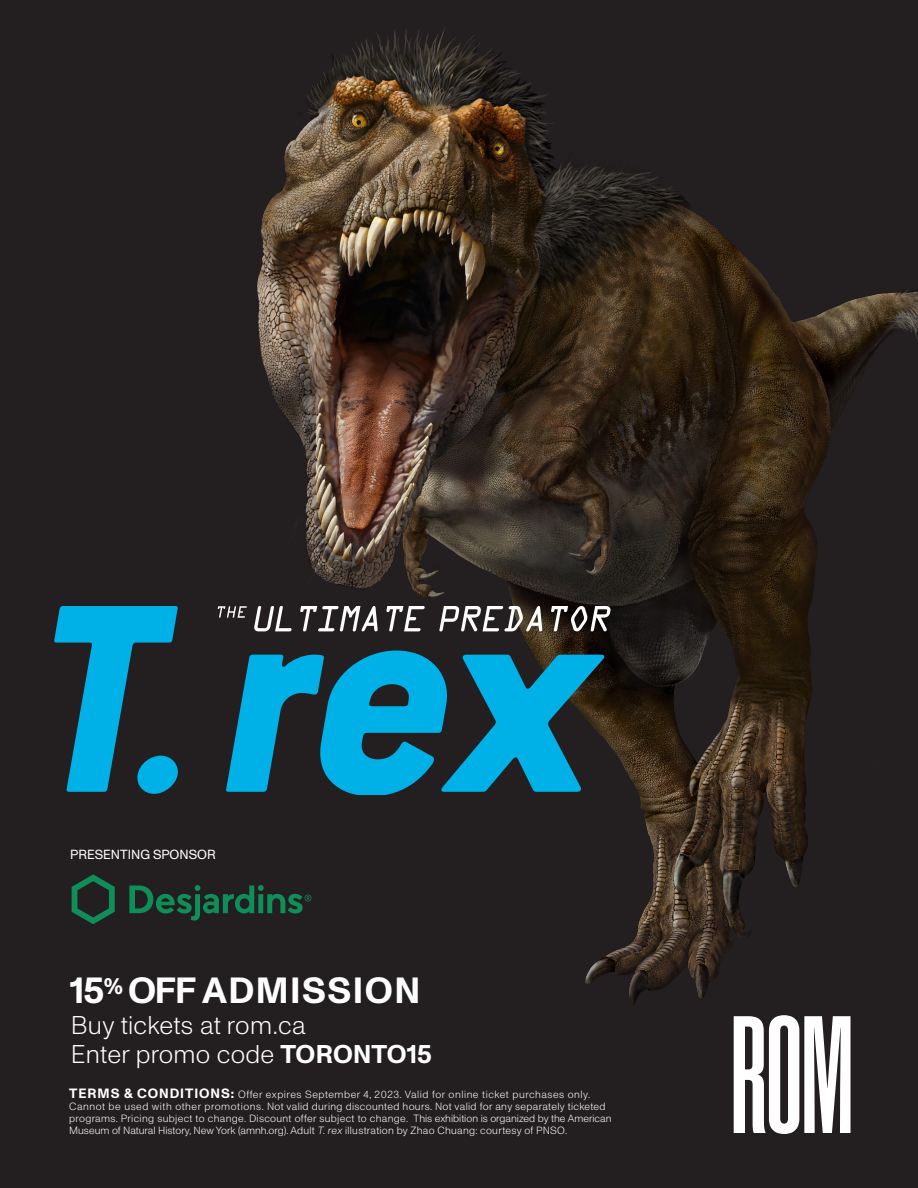
<style>
.page{position:relative;width:918px;height:1188px;background:#231f20}
.page>*{position:absolute;margin:0;border:0;box-sizing:border-box;transform-origin:0 0}
.t1{font:700 36.45px "ABC Monument Grotesk";letter-spacing:.04em;color:#fff}
.t2{font:300 25.65px/29px "ABC Monument Grotesk";letter-spacing:.01em;color:#fff}
.t3{font:13.2px "ABC Monument Grotesk";color:#fff}
.t4{font:300 10.5px/12px "ABC Monument Grotesk";letter-spacing:.03em;color:#fff}
.s1{font-weight:700}
.s2{font-weight:700;font-size:13.5px}
.s3{font-style:italic}
</style>
<div class="page">
<svg style="left:734px;top:1022px;width:117px;height:112px"></svg>
<img style="left:257px;top:28px;width:661px;height:994px">
<svg style="left:54px;top:606px;width:551px;height:189px"></svg>
<svg style="left:72px;top:874px;width:43px;height:50px"></svg>
<svg style="left:129px;top:885px;width:182px;height:36px"></svg>
<p class="t3" style="left:70px;top:846px;width:147px">PRESENTING SPONSOR</p>
<p class="t1" style="left:70px;top:969px;width:352px">15<sup>%</sup> OFF ADMISSION</p>
<p class="t2" style="left:71px;top:1011px;width:362px">Buy tickets at rom.ca<br>Enter promo code <span class="s1">TORONTO15</span></p>
<p class="t4" style="left:69px;top:1088px;width:544px"><span class="s2">TERMS &amp; CONDITIONS:</span> Offer expires September 4, 2023. Valid for online ticket purchases only.<br>Cannot be used with other promotions. Not valid during discounted hours. Not valid for any separately ticketed programs. Pricing subject to change. Discount offer subject to change. This exhibition is organized by the American Museum of Natural History, New York (amnh.org). Adult <span class="s3">T. rex</span> illustration by Zhao Chuang: courtesy of PNSO.</p>
</div>
